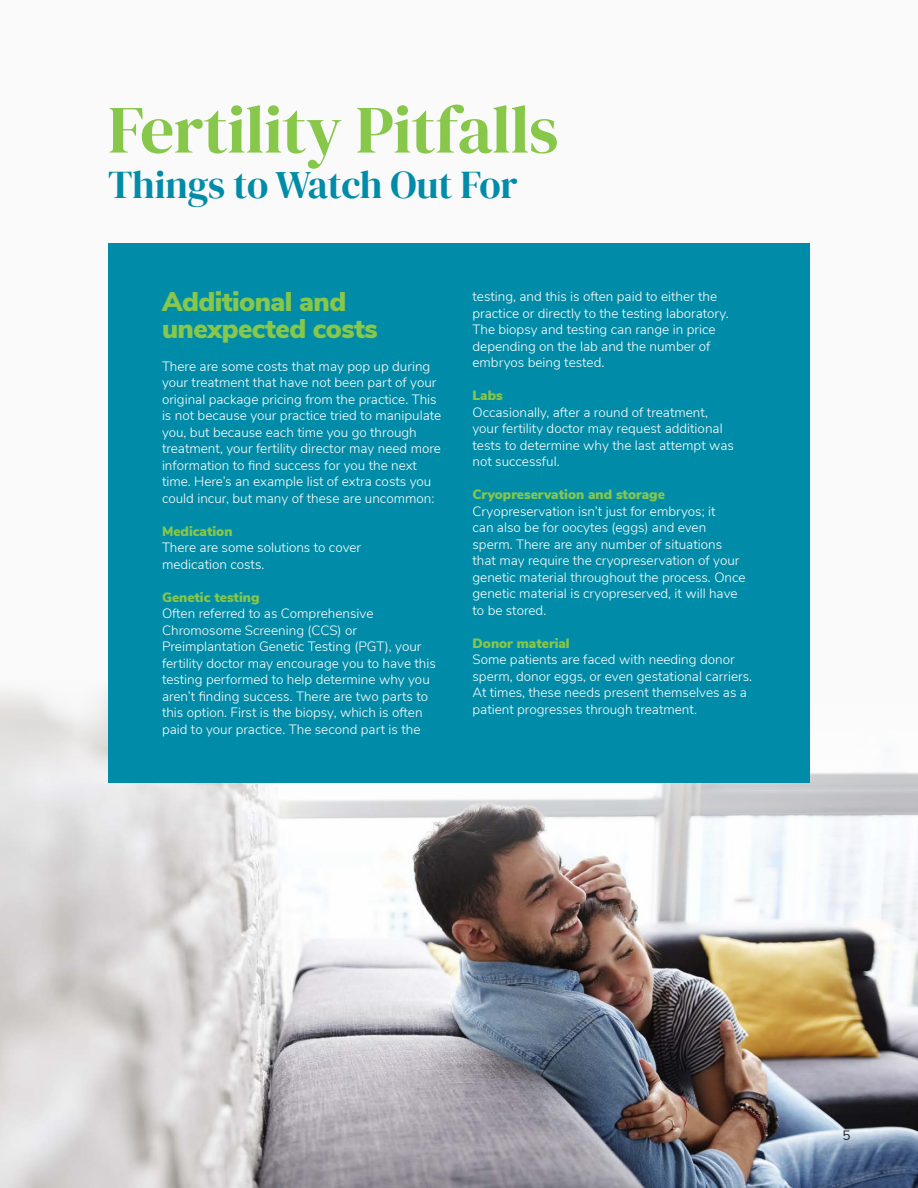
<style>
.page{position:relative;width:918px;height:1188px;background:#fafafa}
.page>*{position:absolute;margin:0;border:0;box-sizing:border-box;transform-origin:0 0}
.t1{font:67.5px "DM Serif Display";letter-spacing:-.01em;color:#87c74a}
.t2{font:39px "DM Serif Display";letter-spacing:-.005em;color:#008ca8}
.t3{font:900 27px/27px "Nunito Sans";letter-spacing:-.02em;color:#87c74a}
.t4{font:300 13.5px/16.5px "Nunito Sans";color:#fff}
.t5{font:13.5px "Nunito Sans";color:#231f20}
.s1{font-weight:900;color:#87c74a}
</style>
<div class="page">
<img style="left:0;top:692px;width:918px;height:496px">
<div style="left:108px;top:243px;width:702px;height:540px;background:#008ca8"></div>
<p class="t1" style="left:108px;top:91px;width:452px">Fertility Pitfalls</p>
<p class="t2" style="left:108px;top:162px;width:411px">Things to Watch Out For</p>
<p class="t3" style="left:162px;top:287px;width:217px">Additional and unexpected costs</p>
<p class="t4" style="left:162px;top:357px;width:281px">There are some costs that may pop up during your treatment that have not been part of your original package pricing from the practice. This is not because your practice tried to manipulate you, but because each time you go through treatment, your fertility director may need more information to find success for you the next time. Here’s an example list of extra costs you could incur, but many of these are uncommon:</p>
<p class="t4" style="left:162px;top:522px;width:201px"><span class="s1">Medication<br></span>There are some solutions to cover medication costs.</p>
<p class="t4" style="left:162px;top:588px;width:275px"><span class="s1">Genetic testing<br></span>Often referred to as Comprehensive Chromosome Screening (CCS) or Preimplantation Genetic Testing (PGT), your fertility doctor may encourage you to have this testing performed to help determine why you aren’t finding success. There are two parts to this option. First is the biopsy, which is often paid to your practice. The second part is the</p>
<p class="t4" style="left:472px;top:288px;width:258px">testing, and this is often paid to either the practice or directly to the testing laboratory.<br>The biopsy and testing can range in price depending on the lab and the number of embryos being tested.</p>
<p class="t4" style="left:472px;top:387px;width:263px"><span class="s1">Labs<br></span>Occasionally, after a round of treatment, your fertility doctor may request additional tests to determine why the last attempt was not successful.</p>
<p class="t4" style="left:472px;top:486px;width:275px"><span class="s1">Cryopreservation and storage </span>Cryopreservation isn’t just for embryos; it<br>can also be for oocytes (eggs) and even sperm. There are any number of situations that may require the cryopreservation of your genetic material throughout the process. Once genetic material is cryopreserved, it will have to be stored.</p>
<p class="t4" style="left:472px;top:634px;width:281px"><span class="s1">Donor material<br></span>Some patients are faced with needing donor sperm, donor eggs, or even gestational carriers.<br>At times, these needs present themselves as a patient progresses through treatment.</p>
<p class="t5" style="left:843px;top:1125px;width:10px">5</p>
</div>
